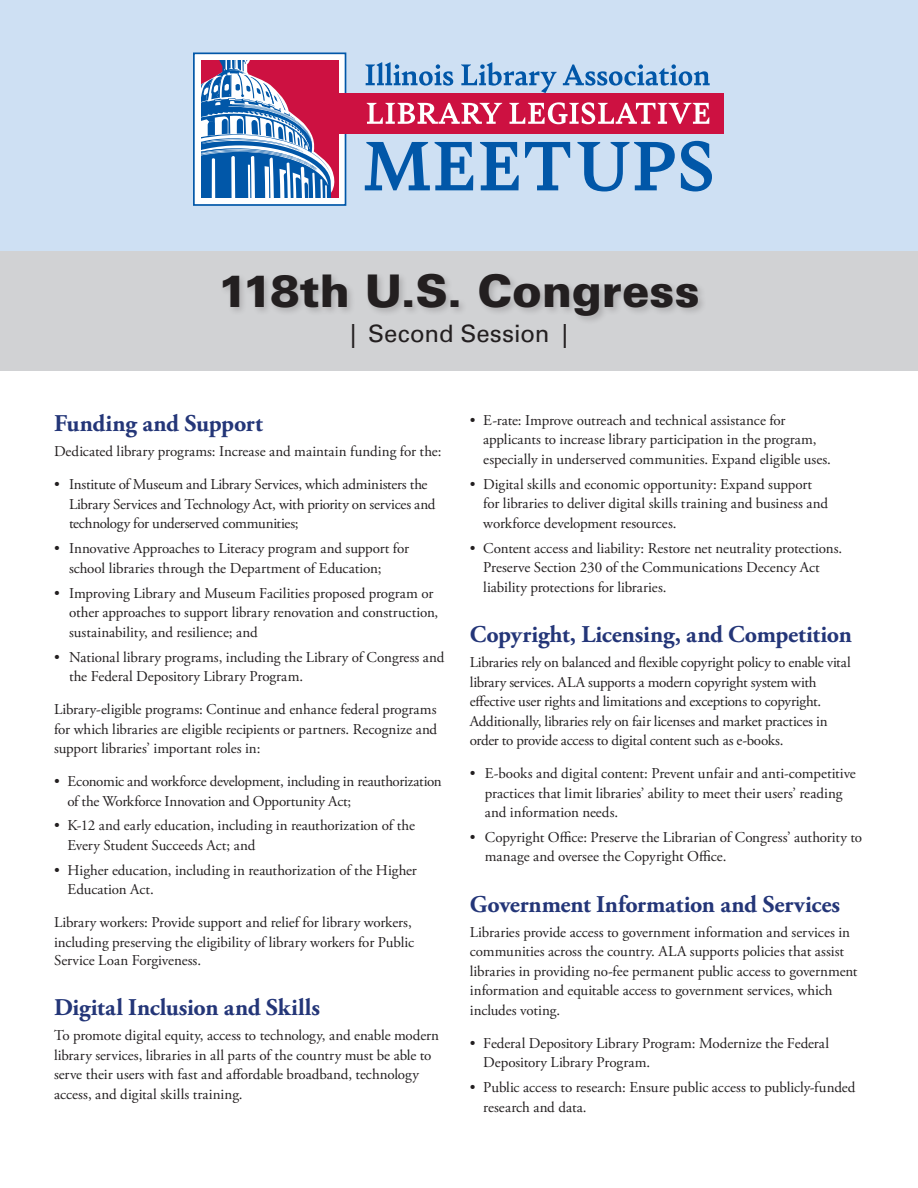
<style>
.page{position:relative;width:918px;height:1188px;background:#fff}
.page>*{position:absolute;margin:0;border:0;box-sizing:border-box;transform-origin:0 0}
.t1{font:900 45px "Univers LT Std";letter-spacing:-.005em;color:#231f20}
.t2{font:700 24px "Adobe Garamond Pro";letter-spacing:-.005em;color:#243678}
.t3{font:24px "Univers LT Std";color:#231f20}
.t4{font:15px/19.5px "Adobe Garamond Pro";letter-spacing:-.005em;color:#231f20}
.t5{font:15px/19.5px "Adobe Garamond Pro";letter-spacing:-.025em;color:#231f20}
</style>
<div class="page">
<div style="left:0;top:0;width:918px;height:258px;background:#cee0f3"></div>
<div style="left:0;top:252px;width:918px;height:119px;background:#d1d2d4"></div>
<div style="left:220px;top:272px;width:487px;height:54px;background:#231f20;opacity:.2"></div>
<div style="left:193px;top:52px;width:153px;height:154px;background:#fff;border:2px solid #0157a8"></div>
<div style="left:319px;top:94px;width:405px;height:40px;background:#cd1141"></div>
<svg style="left:365px;top:62px;width:88px;height:24px"></svg>
<svg style="left:461px;top:62px;width:96px;height:31px"></svg>
<svg style="left:563px;top:64px;width:147px;height:22px"></svg>
<svg style="left:367px;top:103px;width:135px;height:21px"></svg>
<svg style="left:509px;top:102px;width:200px;height:22px"></svg>
<svg style="left:365px;top:142px;width:108px;height:48px"></svg>
<svg style="left:480px;top:142px;width:39px;height:48px"></svg>
<svg style="left:525px;top:142px;width:45px;height:48px"></svg>
<svg style="left:577px;top:142px;width:98px;height:49px"></svg>
<svg style="left:681px;top:141px;width:31px;height:50px"></svg>
<svg style="left:201px;top:61px;width:137px;height:137px"></svg>
<p class="t1" style="left:218px;top:263px;width:483px">118th U.S. Congress</p>
<p class="t3" style="left:350px;top:320px;width:219px">| Second Session |</p>
<p class="t2" style="left:54px;top:410px;width:210px">Funding and Support</p>
<p class="t4" style="left:54px;top:442px;width:389px">Dedicated library programs: Increase and maintain funding for the:</p>
<p class="t4" style="left:69px;top:475px;width:368px;text-indent:-15px">• Institute of Museum and Library Services, which administers the<br>Library Services and Technology Act, with priority on services and technology for underserved communities;</p>
<p class="t4" style="left:69px;top:539px;width:342px;text-indent:-15px">• Innovative Approaches to Literacy program and support for school libraries through the Department of Education;</p>
<p class="t4" style="left:69px;top:584px;width:371px;text-indent:-15px">• Improving Library and Museum Facilities proposed program or other approaches to support library renovation and construction, sustainability, and resilience; and</p>
<p class="t4" style="left:69px;top:648px;width:377px;text-indent:-15px">• National library programs, including the Library of Congress and the Federal Depository Library Program.</p>
<p class="t4" style="left:54px;top:700px;width:385px;text-align:justify">Library-eligible programs: Continue and enhance federal programs for which libraries are eligible recipients or partners. Recognize and support libraries’ important roles in:</p>
<p class="t5" style="left:68px;top:772px;width:376px;text-indent:-14px">• Economic and workforce development, including in reauthorization of the Workforce Innovation and Opportunity Act;</p>
<p class="t4" style="left:68px;top:816px;width:349px;text-indent:-14px">• K-12 and early education, including in reauthorization of the<br>Every Student Succeeds Act; and</p>
<p class="t4" style="left:68px;top:861px;width:351px;text-indent:-14px">• Higher education, including in reauthorization of the Higher<br>Education Act.</p>
<p class="t4" style="left:54px;top:913px;width:362px">Library workers: Provide support and relief for library workers, including preserving the eligibility of library workers for Public</p>
<p class="t4" style="left:54px;top:951px;width:149px">Service Loan Forgiveness.</p>
<p class="t2" style="left:54px;top:994px;width:268px">Digital Inclusion and Skills</p>
<p class="t4" style="left:54px;top:1026px;width:387px">To promote digital equity, access to technology, and enable modern library services, libraries in all parts of the country must be able to serve their users with fast and affordable broadband, technology access, and digital skills training.</p>
<p class="t4" style="left:483px;top:411px;width:349px;text-indent:-14px">• E-rate: Improve outreach and technical assistance for applicants to increase library participation in the program, especially in underserved communities. Expand eligible uses.</p>
<p class="t4" style="left:483px;top:475px;width:346px;text-indent:-14px">• Digital skills and economic opportunity: Expand support for libraries to deliver digital skills training and business and workforce development resources.</p>
<p class="t4" style="left:483px;top:539px;width:361px;text-indent:-14px">• Content access and liability: Restore net neutrality protections.<br>Preserve Section 230 of the Communications Decency Act liability protections for libraries.</p>
<p class="t2" style="left:470px;top:621px;width:384px">Copyright, Licensing, and Competition</p>
<p class="t4" style="left:470px;top:653px;width:382px">Libraries rely on balanced and flexible copyright policy to enable vital library services. ALA supports a modern copyright system with effective user rights and limitations and exceptions to copyright.<br>Additionally, libraries rely on fair licenses and market practices in order to provide access to digital content such as e-books.</p>
<p class="t4" style="left:485px;top:764px;width:373px;text-indent:-15px">• E-books and digital content: Prevent unfair and anti-competitive practices that limit libraries’ ability to meet their users’ reading and information needs.</p>
<p class="t4" style="left:485px;top:828px;width:379px;text-indent:-15px">• Copyright Office: Preserve the Librarian of Congress’ authority to manage and oversee the Copyright Office.</p>
<p class="t2" style="left:470px;top:890px;width:372px">Government Information and Services</p>
<p class="t4" style="left:470px;top:923px;width:389px">Libraries provide access to government information and services in communities across the country. ALA supports policies that assist libraries in providing no-fee permanent public access to government information and equitable access to government services, which includes voting.</p>
<p class="t4" style="left:483px;top:1034px;width:347px;text-indent:-14px">• Federal Depository Library Program: Modernize the Federal<br>Depository Library Program.</p>
<p class="t4" style="left:483px;top:1078px;width:374px;text-indent:-14px">• Public access to research: Ensure public access to publicly-funded research and data.</p>
</div>
